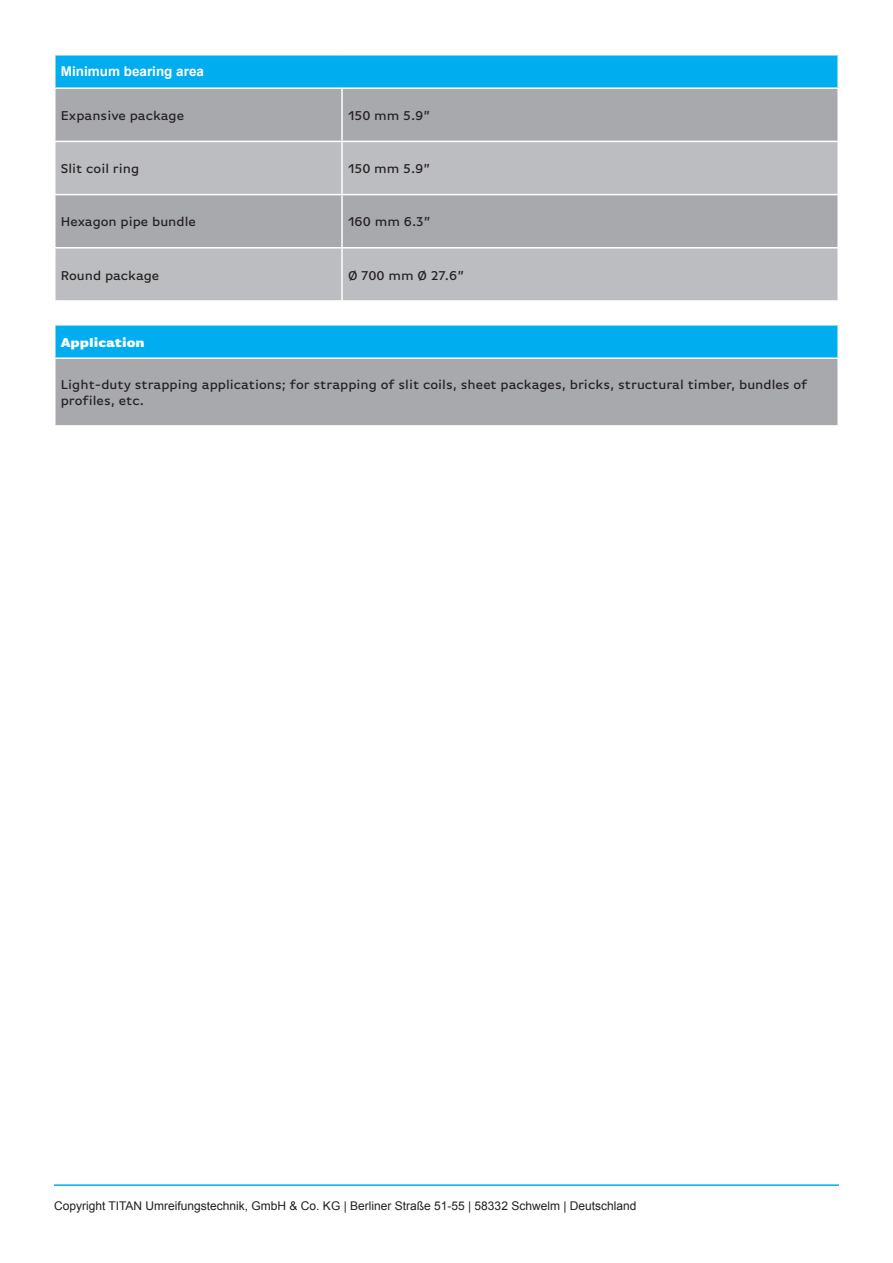
<style>
.page{position:relative;width:893px;height:1263px;background:#fff}
.page>*{position:absolute;margin:0;border:0;box-sizing:border-box;transform-origin:0 0}
.t1{font:500 13.5px/16.2px "Basic Gothic Pro";color:#231f20}
.t2{font:700 13.5px "Arial";color:#fff}
.t3{font:900 13.5px "Basic Gothic Pro";color:#fff}
.Paragraph_Style_1{font:12px "Arial";color:#231f20}
</style>
<div class="page">
<div style="left:55px;top:325px;width:783px;height:33px;background:#00aeef"></div>
<div style="left:55px;top:358px;width:783px;height:68px;background:#a8a9ad"></div>
<hr style="left:54px;top:324px;width:785px;height:2px;background:#fff">
<hr style="left:54px;top:326px;width:2px;height:31px;background:#fff">
<hr style="left:837px;top:326px;width:2px;height:31px;background:#fff">
<hr style="left:54px;top:357px;width:785px;height:2px;background:#fff">
<hr style="left:54px;top:359px;width:2px;height:66px;background:#fff">
<hr style="left:837px;top:359px;width:2px;height:66px;background:#fff">
<hr style="left:54px;top:425px;width:785px;height:2px;background:#fff">
<hr style="left:54px;top:1184px;width:785px;height:2px;background:#00aeef">
<div style="left:55px;top:55px;width:783px;height:33px;background:#00aeef"></div>
<div style="left:56px;top:89px;width:781px;height:52px;background:#a8a9ad"></div>
<svg style="left:56px;top:142px;width:781px;height:158px;background:#b5b6b9"></svg>
<hr style="left:54px;top:54px;width:288px;height:2px;background:#fff">
<hr style="left:54px;top:56px;width:2px;height:31px;background:#fff">
<hr style="left:342px;top:54px;width:497px;height:2px;background:#fff">
<hr style="left:837px;top:56px;width:2px;height:31px;background:#fff">
<hr style="left:54px;top:87px;width:288px;height:2px;background:#fff">
<hr style="left:342px;top:87px;width:497px;height:2px;background:#fff">
<hr style="left:341px;top:89px;width:2px;height:52px;background:#fff">
<hr style="left:341px;top:142px;width:2px;height:52px;background:#fff">
<hr style="left:54px;top:194px;width:288px;height:1px;background:#fff">
<hr style="left:342px;top:194px;width:497px;height:1px;background:#fff">
<hr style="left:341px;top:195px;width:2px;height:52px;background:#fff">
<hr style="left:54px;top:247px;width:288px;height:2px;background:#fff">
<hr style="left:342px;top:247px;width:497px;height:2px;background:#fff">
<hr style="left:341px;top:249px;width:2px;height:51px;background:#fff">
<p class="t2" style="left:61px;top:63px;width:145px">Minimum bearing area</p>
<p class="t1" style="left:61px;top:107px;width:125px">Expansive package</p>
<p class="t1" style="left:348px;top:107px;width:84px">150 mm 5.9”</p>
<p class="t1" style="left:61px;top:161px;width:80px">Slit coil ring</p>
<p class="t1" style="left:348px;top:161px;width:84px">150 mm 5.9”</p>
<p class="t1" style="left:61px;top:214px;width:137px">Hexagon pipe bundle</p>
<p class="t1" style="left:348px;top:214px;width:84px">160 mm 6.3”</p>
<p class="t1" style="left:61px;top:267px;width:100px">Round package</p>
<p class="t1" style="left:348px;top:267px;width:118px">Ø 700 mm Ø 27.6”</p>
<p class="t3" style="left:61px;top:334px;width:85px">Application</p>
<p class="t1" style="left:61px;top:377px;width:748px">Light-duty strapping applications; for strapping of slit coils, sheet packages, bricks, structural timber, bundles of profiles, etc.</p>
<p class="Paragraph_Style_1" style="left:54px;top:1198px;width:584px">Copyright TITAN Umreifungstechnik, GmbH &amp; Co. KG | Berliner Straße 51-55 | 58332 Schwelm | Deutschland</p>
</div>
